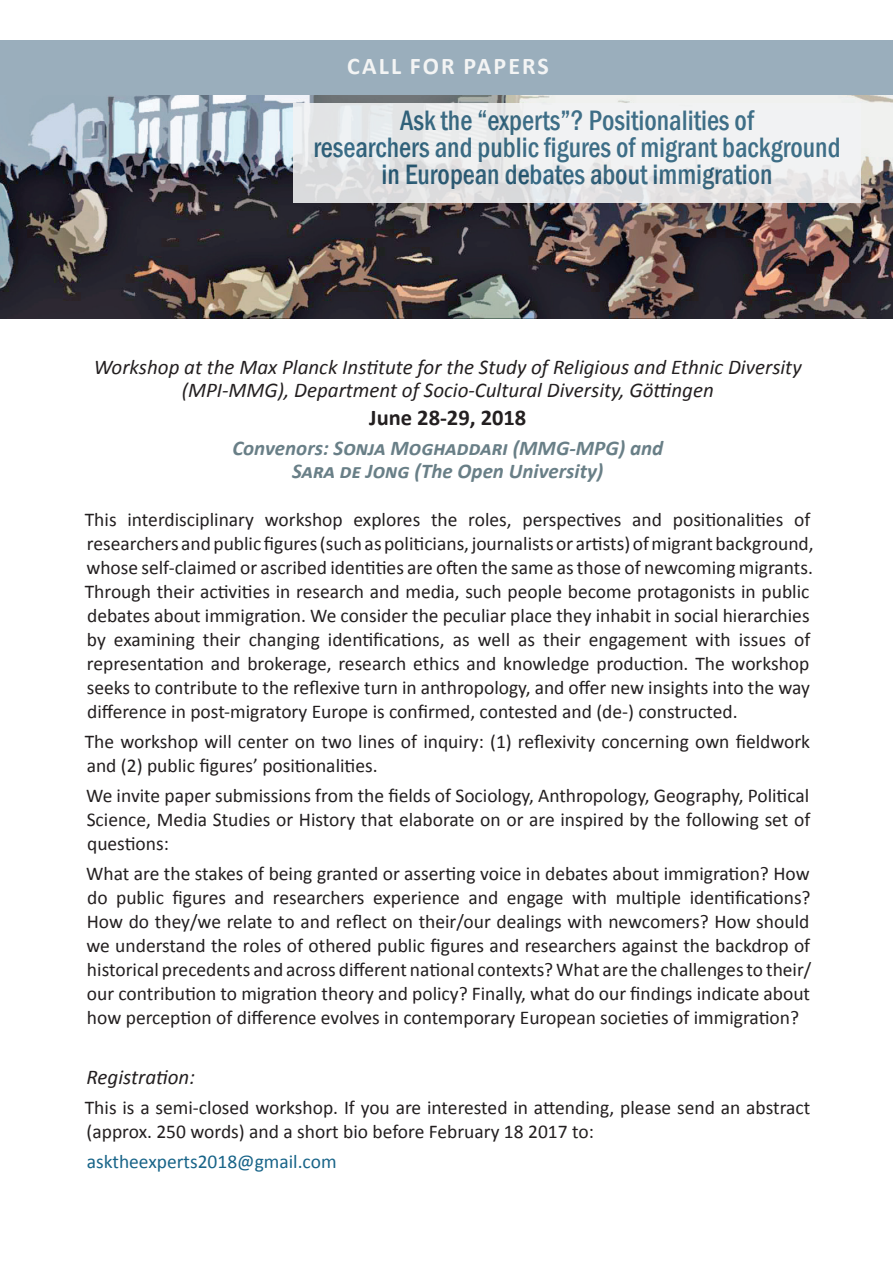
<style>
.page{position:relative;width:893px;height:1263px;background:#fff}
.page>*{position:absolute;margin:0;border:0;box-sizing:border-box;transform-origin:0 0}
.t1{font:500 condensed 28.95px/27px "Franklin Gothic";color:#285e7a;text-align:center;scale:.93 1}
.t2{font:700 24px "Calibri";letter-spacing:.09em;color:#f3f4f4}
.t3{font:700 22.5px "Calibri";color:#231f20}
.t4{font:italic 21px/22.5px "Calibri";color:#231f20;text-align:center}
.t5{font:italic 700 21px/22.5px "Calibri";color:#697f87;text-align:center}
.t6{font:19.5px/24px "Calibri";color:#231f20}
.t7{font:19.5px "Calibri";color:#186488}
</style>
<div class="page">
<img style="left:0;top:95px;width:893px;height:223px">
<div style="left:0;top:40px;width:893px;height:54px;background:#9aaebc"></div>
<svg style="left:293px;top:103px;width:567px;height:99px;fill:#edeeef"></svg>
<p class="t2" style="left:347px;top:50px;width:203px">CALL FOR PAPERS</p>
<h1 class="t1" style="left:313px;top:106px;width:568px">Ask the “experts”? Positionalities of<br>researchers and public figures of migrant background in European debates about immigration</h1>
<p class="t4" style="left:94px;top:355px;width:709px">Workshop at the Max Planck Institute for the Study of Religious and Ethnic Diversity (MPI-MMG), Department of Socio-Cultural Diversity, Göttingen</p>
<p class="t3" style="left:369px;top:403px;width:159px">JUNE 28-29, 2018</p>
<p class="t5" style="left:232px;top:437px;width:433px">Convenors: Sonja Moghaddari (MMG-MPG) and<br>Sara de Jong (The Open University)</p>
<p class="t6" style="left:85px;top:508px;width:730px">This interdisciplinary workshop explores the roles, perspectives and positionalities of researchers and public figures (such as politicians, journalists or artists) of migrant background, whose self-claimed or ascribed identities are often the same as those of newcoming migrants.<br>Through their activities in research and media, such people become protagonists in public debates about immigration. We consider the peculiar place they inhabit in social hierarchies by examining their changing identifications, as well as their engagement with issues of representation and brokerage, research ethics and knowledge production. The workshop seeks to contribute to the reflexive turn in anthropology, and offer new insights into the way difference in post-migratory Europe is confirmed, contested and (de-) constructed.</p>
<p class="t6" style="left:85px;top:730px;width:727px">The workshop will center on two lines of inquiry: (1) reflexivity concerning own fieldwork and (2) public figures’ positionalities.</p>
<p class="t6" style="left:86px;top:784px;width:726px;text-align:justify">We invite paper submissions from the fields of Sociology, Anthropology, Geography, Political Science, Media Studies or History that elaborate on or are inspired by the following set of questions:</p>
<p class="t6" style="left:86px;top:862px;width:727px;text-align:justify">What are the stakes of being granted or asserting voice in debates about immigration? How do public figures and researchers experience and engage with multiple identifications?<br>How do they/we relate to and reflect on their/our dealings with newcomers? How should we understand the roles of othered public figures and researchers against the backdrop of historical precedents and across different national contexts? What are the challenges to their/ our contribution to migration theory and policy? Finally, what do our findings indicate about how perception of difference evolves in contemporary European societies of immigration?</p>
<p class="t4" style="left:87px;top:1065px;width:110px">Registration:</p>
<p class="t6" style="left:85px;top:1096px;width:727px">This is a semi-closed workshop. If you are interested in attending, please send an abstract (approx. 250 words) and a short bio before February 18 2017 to:</p>
<p class="t7" style="left:87px;top:1150px;width:251px">asktheexperts2018@gmail.com</p>
</div>
